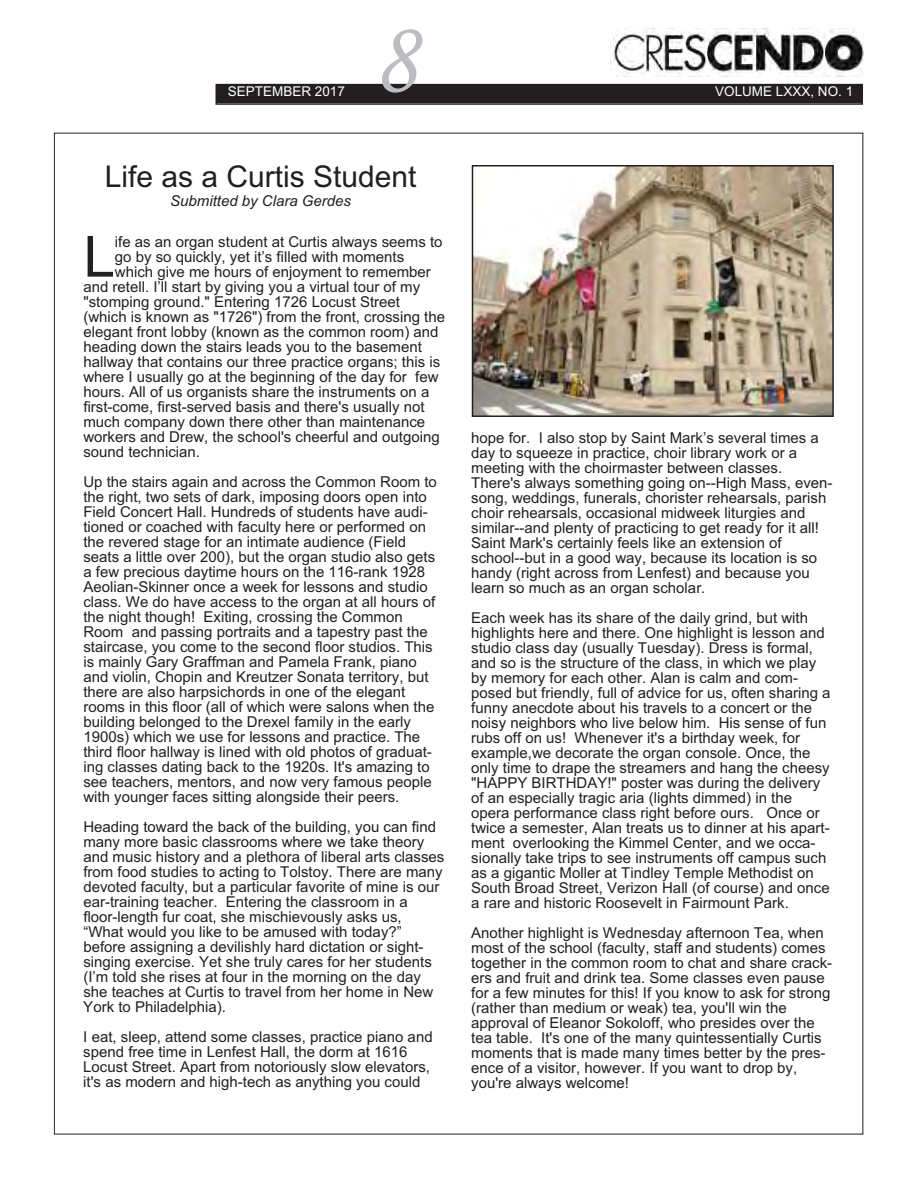
<style>
.page{position:relative;width:918px;height:1188px;background:#fff}
.page>*{position:absolute;margin:0;border:0;box-sizing:border-box;transform-origin:0 0}
.t1{font:italic 90px "Calisto";color:#bcbdc0}
.t2{font:56.85px "Arial";color:#231f20}
.t3{font:30px "Arial";color:#231f20}
.t4{font:15px/15px "Arial";color:#231f20}
.t5{font:italic 15px "Arial";color:#231f20}
.t6{font:13.5px "Arial";color:#fff}
</style>
<div class="page">
<div style="left:217px;top:85px;width:645px;height:18px;background:#231f20"></div>
<div style="left:216px;top:84px;width:647px;height:21px;border:2px solid #231f20"></div>
<img style="left:611px;top:29px;width:253px;height:48px">
<img style="left:475px;top:168px;width:356px;height:246px">
<div style="left:472px;top:165px;width:362px;height:252px;border:2px solid #231f20"></div>
<p class="t6" style="left:228px;top:84px;width:119px">SEPTEMBER 2017</p>
<h1 class="t1" style="left:377px;top:7px;width:44px">8</h1>
<h3 class="t3" style="left:105px;top:159px;width:313px">Life as a Curtis Student</h3>
<p class="t5" style="left:170px;top:192px;width:182px">Submitted by Clara Gerdes</p>
<h2 class="t2" style="left:83px;top:224px;width:33px">L</h2>
<p class="t4" style="left:115px;top:234px;width:329px">ife as an organ student at Curtis always seems to</p>
<p class="t4" style="left:115px;top:249px;width:291px">go by so quickly, yet it’s filled with moments</p>
<p class="t4" style="left:115px;top:264px;width:317px">which give me hours of enjoyment to remember</p>
<p class="t4" style="left:83px;top:279px;width:338px">and retell. I’ll start by giving you a virtual tour of my</p>
<p class="t4" style="left:83px;top:294px;width:318px">"stomping ground." Entering 1726 Locust Street</p>
<p class="t4" style="left:83px;top:309px;width:363px">(which is known as "1726") from the front, crossing the</p>
<p class="t4" style="left:83px;top:324px;width:357px">elegant front lobby (known as the common room) and</p>
<p class="t4" style="left:83px;top:339px;width:340px">heading down the stairs leads you to the basement</p>
<p class="t4" style="left:83px;top:354px;width:358px">hallway that contains our three practice organs; this is</p>
<p class="t4" style="left:83px;top:369px;width:357px">where I usually go at the beginning of the day for few</p>
<p class="t4" style="left:83px;top:384px;width:347px">hours. All of us organists share the instruments on a</p>
<p class="t4" style="left:83px;top:399px;width:343px">first-come, first-served basis and there's usually not</p>
<p class="t4" style="left:83px;top:414px;width:343px">much company down there other than maintenance</p>
<p class="t4" style="left:83px;top:429px;width:358px">workers and Drew, the school's cheerful and outgoing</p>
<p class="t4" style="left:83px;top:444px;width:118px">sound technician.</p>
<p class="t4" style="left:83px;top:474px;width:355px">Up the stairs again and across the Common Room to the right, two sets of dark, imposing doors open into Field Concert Hall. Hundreds of students have audi&shy;tioned or coached with faculty here or performed on the revered stage for an intimate audience (Field seats a little over 200), but the organ studio also gets a few precious daytime hours on the 116-rank 1928<br>Aeolian-Skinner once a week for lessons and studio class. We do have access to the organ at all hours of the night though! Exiting, crossing the Common Room and passing portraits and a tapestry past the staircase, you come to the second floor studios. This is mainly Gary Graffman and Pamela Frank, piano and violin, Chopin and Kreutzer Sonata territory, but there are also harpsichords in one of the elegant rooms in this floor (all of which were salons when the building belonged to the Drexel family in the early 1900s) which we use for lessons and practice. The third floor hallway is lined with old photos of graduat&shy;ing classes dating back to the 1920s. It's amazing to see teachers, mentors, and now very famous people with younger faces sitting alongside their peers.</p>
<p class="t4" style="left:83px;top:819px;width:363px">Heading toward the back of the building, you can find many more basic classrooms where we take theory and music history and a plethora of liberal arts classes from food studies to acting to Tolstoy. There are many devoted faculty, but a particular favorite of mine is our ear-training teacher. Entering the classroom in a floor-length fur coat, she mischievously asks us, “What would you like to be amused with today?” before assigning a devilishly hard dictation or sight&shy;singing exercise. Yet she truly cares for her students (I’m told she rises at four in the morning on the day she teaches at Curtis to travel from her home in New York to Philadelphia).</p>
<p class="t4" style="left:83px;top:1029px;width:351px">I eat, sleep, attend some classes, practice piano and spend free time in Lenfest Hall, the dorm at 1616<br>Locust Street. Apart from notoriously slow elevators, it's as modern and high-tech as anything you could</p>
<p class="t6" style="left:715px;top:84px;width:140px">VOLUME LXXX, NO. 1</p>
<p class="t4" style="left:471px;top:430px;width:363px">hope for. I also stop by Saint Mark’s several times a day to squeeze in practice, choir library work or a meeting with the choirmaster between classes.<br>There's always something going on--High Mass, even&shy;song, weddings, funerals, chorister rehearsals, parish choir rehearsals, occasional midweek liturgies and similar--and plenty of practicing to get ready for it all!<br>Saint Mark's certainly feels like an extension of school--but in a good way, because its location is so handy (right across from Lenfest) and because you learn so much as an organ scholar.</p>
<p class="t4" style="left:471px;top:610px;width:361px">Each week has its share of the daily grind, but with highlights here and there. One highlight is lesson and studio class day (usually Tuesday). Dress is formal, and so is the structure of the class, in which we play by memory for each other. Alan is calm and com&shy;posed but friendly, full of advice for us, often sharing a funny anecdote about his travels to a concert or the noisy neighbors who live below him. His sense of fun rubs off on us! Whenever it's a birthday week, for example,we decorate the organ console. Once, the only time to drape the streamers and hang the cheesy "HAPPY BIRTHDAY!" poster was during the delivery of an especially tragic aria (lights dimmed) in the opera performance class right before ours. Once or twice a semester, Alan treats us to dinner at his apart&shy;ment overlooking the Kimmel Center, and we occa&shy;sionally take trips to see instruments off campus such as a gigantic Moller at Tindley Temple Methodist on South Broad Street, Verizon Hall (of course) and once a rare and historic Roosevelt in Fairmount Park.</p>
<p class="t4" style="left:471px;top:925px;width:362px">Another highlight is Wednesday afternoon Tea, when most of the school (faculty, staff and students) comes together in the common room to chat and share crack&shy;ers and fruit and drink tea. Some classes even pause for a few minutes for this! If you know to ask for strong (rather than medium or weak) tea, you'll win the approval of Eleanor Sokoloff, who presides over the tea table. It's one of the many quintessentially Curtis moments that is made many times better by the pres&shy;ence of a visitor, however. If you want to drop by, you're always welcome!</p>
</div>
